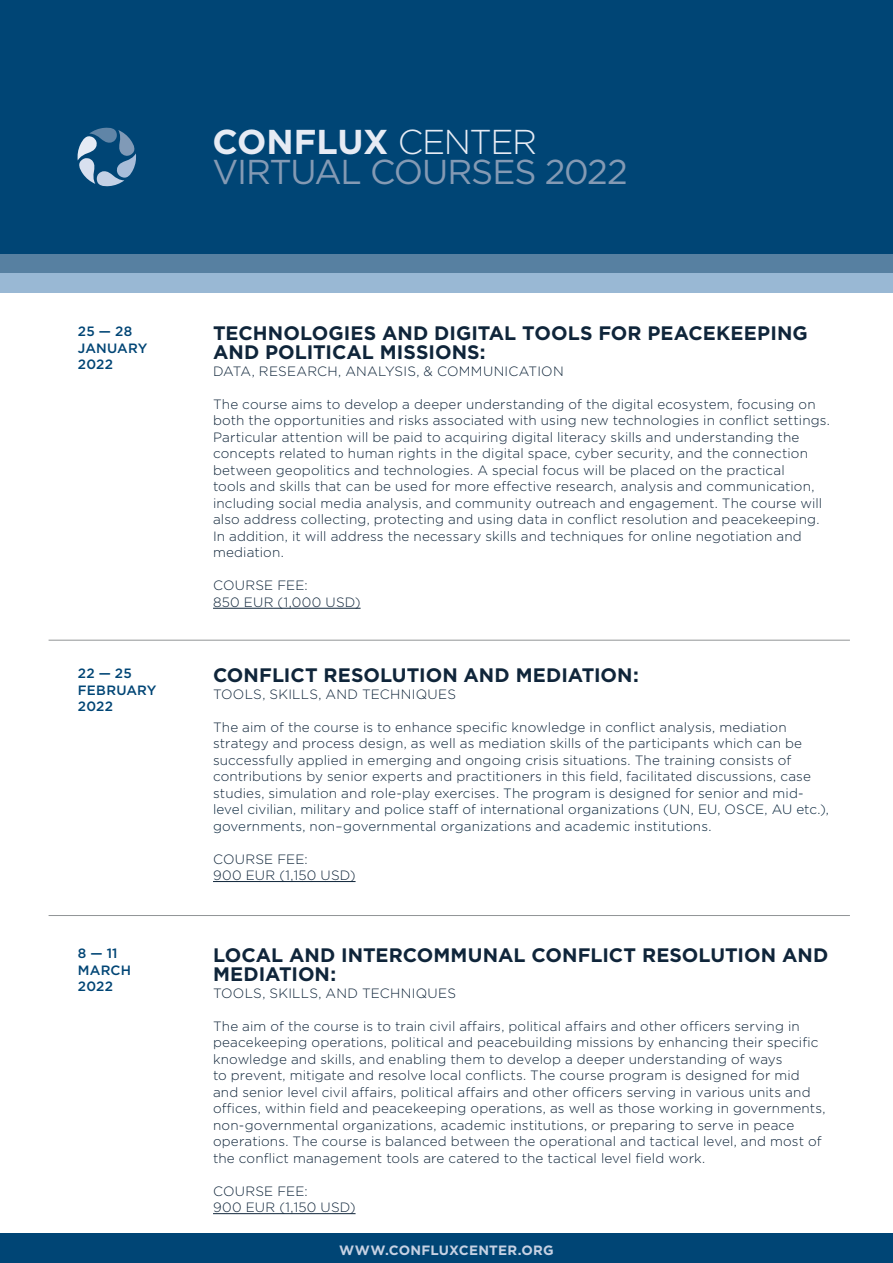
<style>
.page{position:relative;width:893px;height:1263px;background:#fff}
.page>*{position:absolute;margin:0;border:0;box-sizing:border-box;transform-origin:0 0}
.t1{font:34.5px/30px "Gotham";letter-spacing:-.035em;color:#849ab4}
.t2{font:700 19.5px/19.5px "Gotham";color:#0f253a}
.t3{font:300 13.5px/16.5px "Gotham";letter-spacing:.01em;color:#0f253a}
.t4{font:500 13.5px/16.5px "Gotham";letter-spacing:.015em;color:#004575}
.t5{font:700 13.5px "Gotham";letter-spacing:.015em;color:#c6d1e3}
.s1{font-weight:700;color:#e6ebf4}
.s2{font-weight:300;color:#e6ebf4}
.s3{color:#08253c}
</style>
<div class="page">
<div style="left:0;top:207px;width:893px;height:86px;background:#99b8d4"></div>
<div style="left:0;top:150px;width:893px;height:123px;background:#5780a1"></div>
<div style="left:0;top:1233px;width:893px;height:30px;background:#004575"></div>
<div style="left:0;top:0;width:893px;height:254px;background:#004575"></div>
<svg style="left:77px;top:127px;width:59px;height:60px"></svg>
<hr style="left:49px;top:640px;width:801px;height:1px;background:#919496">
<hr style="left:49px;top:915px;width:801px;height:1px;background:#919496">
<hr style="left:213px;top:608px;width:148px;height:1px;background:#0f253a">
<hr style="left:213px;top:881px;width:143px;height:1px;background:#0f253a">
<hr style="left:213px;top:1213px;width:143px;height:1px;background:#0f253a">
<h1 class="t1" style="left:213px;top:126px;width:417px"><span class="s1">CONFLUX</span> <span class="s2">CENTER<br></span>VIRTUAL COURSES 2022</h1>
<p class="t4" style="left:78px;top:323px;width:71px">25 — 28<br>JANUARY<br>2022</p>
<h2 class="t2" style="left:213px;top:323px;width:596px">TECHNOLOGIES AND DIGITAL TOOLS FOR PEACEKEEPING<br>AND POLITICAL MISSIONS:</h2>
<p class="t3" style="left:213px;top:362px;width:352px">DATA, RESEARCH, ANALYSIS, &amp; COMMUNICATION</p>
<p class="t3" style="left:213px;top:395px;width:618px">The course aims to develop a deeper understanding of the digital ecosystem, focusing on both the opportunities and risks associated with using new technologies in conflict settings.<br>Particular attention will be paid to acquiring digital literacy skills and understanding the concepts related to human rights in the digital space, cyber security, and the connection between geopolitics and technologies. A special focus will be placed on the practical<br>tools and skills that can be used for more effective research, analysis and communication, including social media analysis, and community outreach and engagement. The course will also address collecting, protecting and using data in conflict resolution and peacekeeping.<br>In addition, it will address the necessary skills and techniques for online negotiation and mediation.</p>
<p class="t3" style="left:213px;top:577px;width:149px">COURSE FEE:<br>850 EUR (1,000 USD)</p>
<p class="t4" style="left:78px;top:665px;width:80px">22 — 25<br>FEBRUARY<br>2022</p>
<h2 class="t2" style="left:213px;top:665px;width:427px">CONFLICT RESOLUTION AND MEDIATION:</h2>
<p class="t3" style="left:213px;top:685px;width:244px">TOOLS, SKILLS, AND TECHNIQUES</p>
<p class="t3" style="left:213px;top:718px;width:617px">The aim of the course is to enhance specific knowledge in conflict analysis, mediation strategy and process design, as well as mediation skills of the participants which can be successfully applied in emerging and ongoing crisis situations. The training consists of contributions by senior experts and practitioners in this field, facilitated discussions, case studies, simulation and role-play exercises. <span class="s3">The program is designed for senior and mid&shy;level civilian, military and police staff of international organizations (UN, EU, OSCE, AU etc.), governments, non–governmental organizations and academic institutions.</span></p>
<p class="t3" style="left:213px;top:850px;width:144px">COURSE FEE:<br>900 EUR (1,150 USD)</p>
<p class="t4" style="left:78px;top:945px;width:55px">8 — 11<br>MARCH<br>2022</p>
<h2 class="t2" style="left:213px;top:945px;width:617px">LOCAL AND INTERCOMMUNAL CONFLICT RESOLUTION AND<br>MEDIATION:</h2>
<p class="t3" style="left:213px;top:984px;width:244px">TOOLS, SKILLS, AND TECHNIQUES</p>
<p class="t3" style="left:213px;top:1017px;width:614px">The aim of the course is to train civil affairs, political affairs and other officers serving in peacekeeping operations, political and peacebuilding missions by enhancing their specific knowledge and skills, and enabling them to develop a deeper understanding of ways<br>to prevent, mitigate and resolve local conflicts. The course program is designed for mid and senior level civil affairs, political affairs and other officers serving in various units and offices, within field and peacekeeping operations, as well as those working in governments, non-governmental organizations, academic institutions, or preparing to serve in peace operations. The course is balanced between the operational and tactical level, and most of the conflict management tools are catered to the tactical level field work.</p>
<p class="t3" style="left:213px;top:1182px;width:144px">COURSE FEE:<br>900 EUR (1,150 USD)</p>
<p class="t5" style="left:339px;top:1241px;width:216px">WWW.CONFLUXCENTER.ORG</p>
</div>
